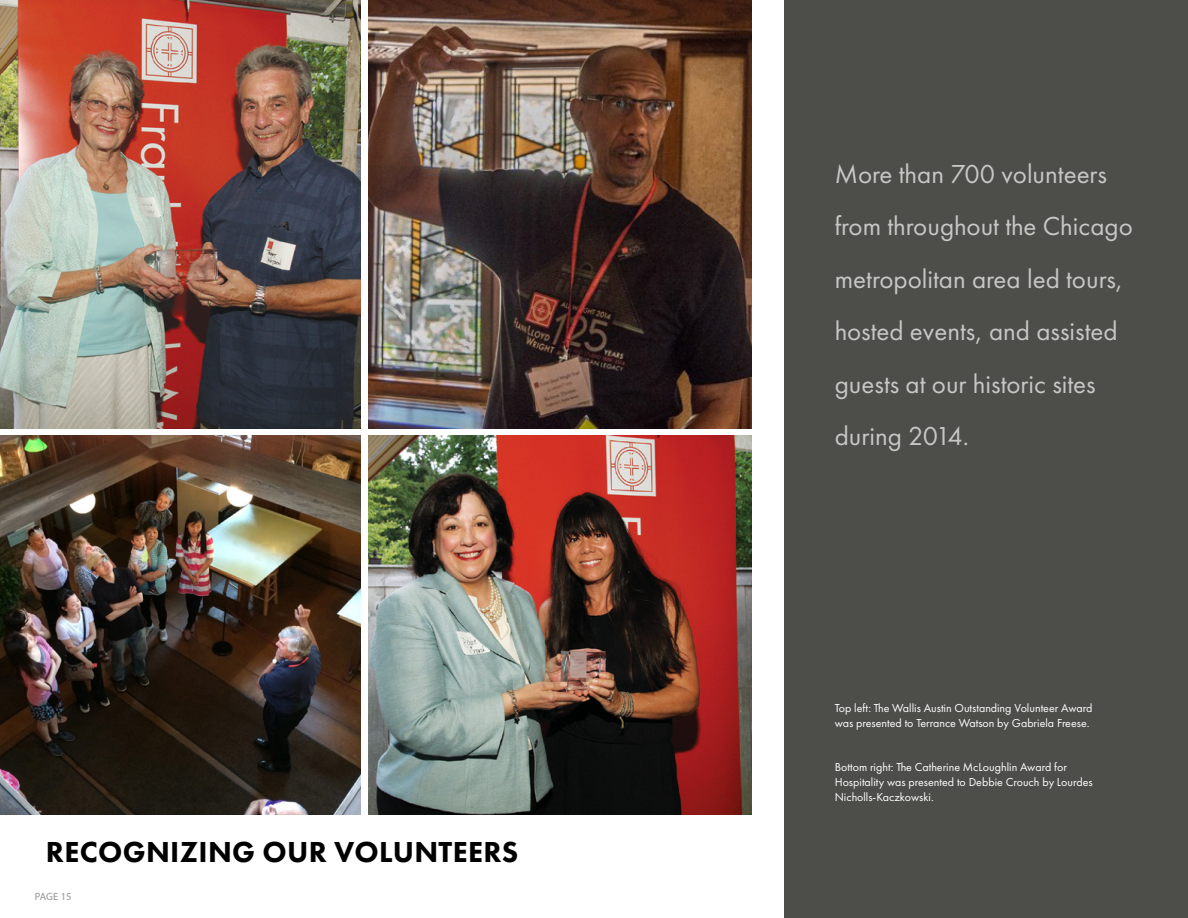
<style>
.page{position:relative;width:1188px;height:918px;background:#fff}
.page>*{position:absolute;margin:0;border:0;box-sizing:border-box;transform-origin:0 0}
.t1{font:800 30px "Futura PT";letter-spacing:.01em;color:#000}
.t2{font:27px/52.5px "Futura PT";color:#c7c8c5}
.t3{font:12px/15px "Futura PT";color:#fff}
.t4{font:10.5px "Myriad Pro";color:#949591}
</style>
<div class="page">
<div style="left:784px;top:0;width:404px;height:918px;background:#4d4d4a"></div>
<img style="left:368px;top:435px;width:384px;height:380px">
<img style="left:0;top:0;width:361px;height:428px">
<img style="left:368px;top:0;width:384px;height:428px">
<img style="left:0;top:435px;width:361px;height:380px">
<h1 class="t1" style="left:46px;top:834px;width:474px">RECOGNIZING OUR VOLUNTEERS</h1>
<p class="t4" style="left:35px;top:890px;width:38px">PAGE 15</p>
<h2 class="t2" style="left:835px;top:147px;width:300px">More than 700 volunteers from throughout the Chicago metropolitan area led tours, hosted events, and assisted guests at our historic sites during 2014.</h2>
<p class="t3" style="left:835px;top:701px;width:259px">Top left: The Wallis Austin Outstanding Volunteer Award was presented to Terrance Watson by Gabriela Freese.</p>
<p class="t3" style="left:835px;top:759px;width:259px">Bottom right: The Catherine McLoughlin Award for<br>Hospitality was presented to Debbie Crouch by Lourdes<br>Nicholls-Kaczkowski.</p>
</div>
